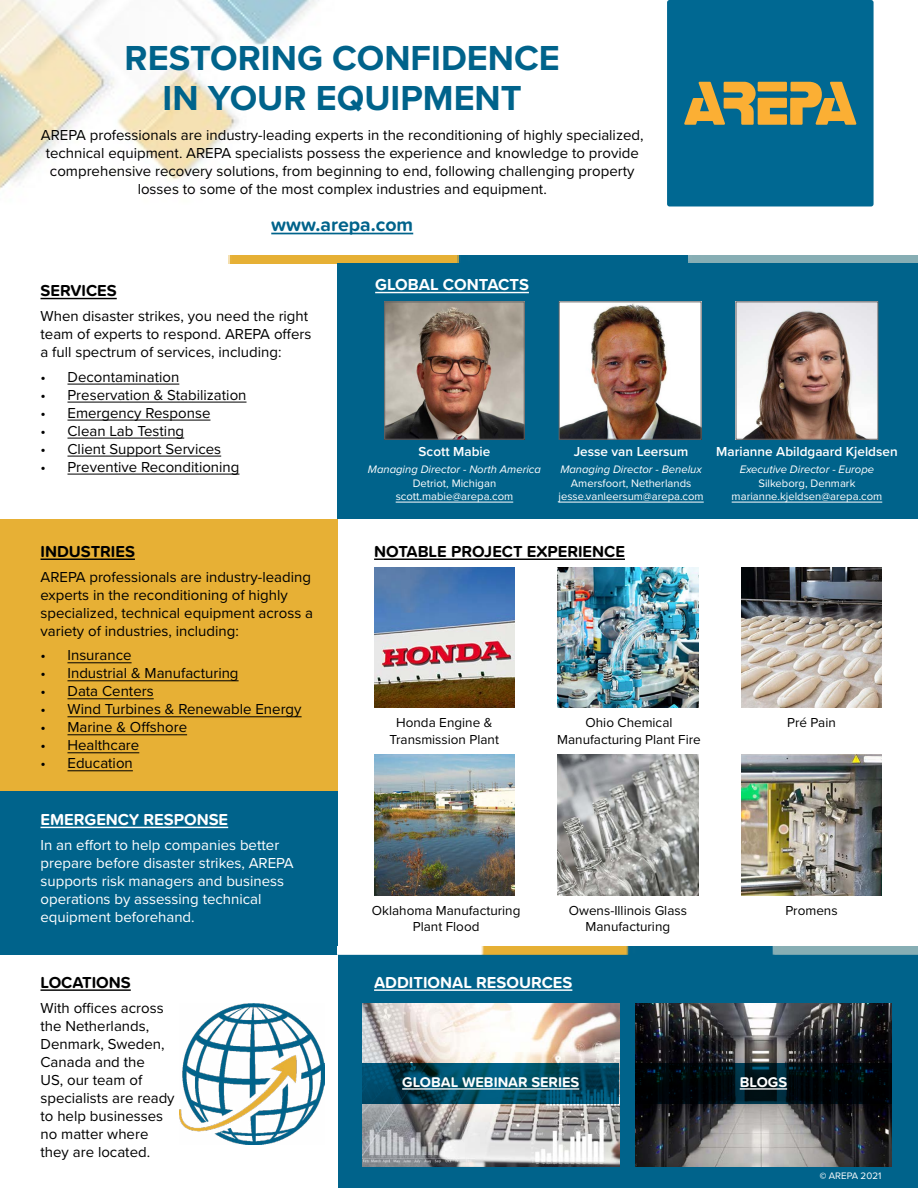
<style>
.page{position:relative;width:918px;height:1188px;background:#fff}
.page>*{position:absolute;margin:0;border:0;box-sizing:border-box;transform-origin:0 0}
.t1{font:700 36px/40px "Proxima Nova";color:#00638b;text-align:center}
.t2{font:700 19.5px "Proxima Soft";color:#00638b}
.t3{font:700 16.5px "Proxima Soft";color:#000}
.t4{font:700 16.5px "Proxima Soft";color:#fff}
.t5{font:700 16.5px "Proxima Nova";color:#fff}
.t6{font:15px/18px "Proxima Nova";color:#000}
.t7{font:15px/18px "Proxima Nova";color:#fff}
.t8{font:700 14.55px "Proxima Soft";color:#fff}
.t9{font:13.5px/16.2px "Proxima Nova";color:#000;text-align:center}
.t10{font:600 13.5px "Proxima Nova";color:#fff}
.t11{font:11.25px/13.5px "Proxima Nova";color:#fff;text-align:center}
.t12{font:italic 11.25px "Proxima Nova";color:#fff}
.t13{font:9.75px "Proxima Nova";color:#fff}
.s1{font-family:"Myriad Pro"}
</style>
<div class="page">
<div style="left:338px;top:955px;width:580px;height:233px;background:#00638b"></div>
<img style="left:0;top:0;width:698px;height:256px">
<div style="left:0;top:519px;width:338px;height:272px;background:#e7b035"></div>
<div style="left:667px;top:0;width:207px;height:206px;background:#006892;border-radius:3px"></div>
<svg style="left:684px;top:82px;width:172px;height:43px"></svg>
<div style="left:758px;top:82px;width:29px;height:9px;background:#fbaf34"></div>
<hr style="left:271px;top:233px;width:142px;height:1px;background:#00638b">
<img style="left:228px;top:256px;width:690px;height:8px">
<hr style="left:40px;top:298px;width:77px;height:1px;background:#000">
<hr style="left:68px;top:384px;width:111px;height:1px;background:#000">
<hr style="left:68px;top:402px;width:179px;height:1px;background:#000">
<hr style="left:68px;top:420px;width:142px;height:1px;background:#000">
<hr style="left:68px;top:438px;width:116px;height:1px;background:#000">
<hr style="left:68px;top:456px;width:153px;height:1px;background:#000">
<hr style="left:68px;top:474px;width:171px;height:1px;background:#000">
<div style="left:338px;top:264px;width:580px;height:255px;background:#00638b"></div>
<img style="left:386px;top:304px;width:137px;height:134px">
<div style="left:384px;top:302px;width:141px;height:138px;border:1px solid #616264"></div>
<img style="left:561px;top:304px;width:138px;height:134px">
<div style="left:559px;top:302px;width:142px;height:138px;border:1px solid #616264"></div>
<hr style="left:375px;top:292px;width:154px;height:1px;background:#fff">
<hr style="left:396px;top:502px;width:117px;height:1px;background:#fff">
<hr style="left:558px;top:502px;width:146px;height:1px;background:#fff">
<hr style="left:40px;top:559px;width:95px;height:1px;background:#000">
<hr style="left:68px;top:662px;width:64px;height:1px;background:#000">
<hr style="left:68px;top:680px;width:171px;height:1px;background:#000">
<hr style="left:68px;top:698px;width:86px;height:1px;background:#000">
<hr style="left:68px;top:716px;width:234px;height:1px;background:#000">
<hr style="left:68px;top:734px;width:119px;height:1px;background:#000">
<hr style="left:68px;top:752px;width:71px;height:1px;background:#000">
<hr style="left:68px;top:770px;width:65px;height:1px;background:#000">
<hr style="left:374px;top:559px;width:251px;height:1px;background:#000">
<img style="left:374px;top:567px;width:140px;height:141px">
<img style="left:558px;top:567px;width:140px;height:141px">
<img style="left:741px;top:567px;width:141px;height:141px">
<img style="left:374px;top:755px;width:140px;height:140px">
<img style="left:558px;top:755px;width:140px;height:140px">
<img style="left:741px;top:755px;width:141px;height:140px">
<div style="left:0;top:791px;width:338px;height:164px;background:#00638b"></div>
<hr style="left:40px;top:827px;width:188px;height:1px;background:#fff">
<img style="left:338px;top:947px;width:580px;height:8px">
<hr style="left:40px;top:989px;width:91px;height:2px;background:#000">
<img style="left:180px;top:1004px;width:144px;height:141px">
<img style="left:362px;top:1004px;width:257px;height:163px">
<img style="left:635px;top:1004px;width:257px;height:163px">
<svg style="left:362px;top:1063px;width:257px;height:41px"></svg>
<hr style="left:402px;top:1088px;width:177px;height:2px;background:#fff">
<hr style="left:374px;top:989px;width:198px;height:2px;background:#fff">
<svg style="left:635px;top:1063px;width:257px;height:41px;background:#000b11"></svg>
<hr style="left:740px;top:1088px;width:47px;height:2px;background:#fff">
<img style="left:738px;top:304px;width:138px;height:134px">
<div style="left:736px;top:302px;width:142px;height:138px;border:1px solid #616264"></div>
<hr style="left:732px;top:502px;width:150px;height:1px;background:#fff">
<h1 class="t1" style="left:125px;top:37px;width:437px">RESTORING CONFIDENCE<br>IN YOUR EQUIPMENT</h1>
<p class="t6" style="left:41px;top:125px;width:604px;text-align:center">AREPA professionals are industry-leading experts in the reconditioning of highly specialized, technical equipment. AREPA specialists possess the experience and knowledge to provide comprehensive recovery solutions, from beginning to end, following challenging property losses to some of the most complex industries and equipment.</p>
<h2 class="t2" style="left:271px;top:210px;width:143px">www.arepa.com</h2>
<p class="t3" style="left:40px;top:278px;width:78px">SERVICES</p>
<p class="t6" style="left:40px;top:306px;width:272px">When disaster strikes, you need the right team of experts to respond. AREPA offers a full spectrum of services, including:</p>
<p class="t6" style="left:40px;top:367px;width:140px">• Decontamination</p>
<p class="t6" style="left:40px;top:385px;width:208px">• Preservation &amp; Stabilization</p>
<p class="t6" style="left:40px;top:403px;width:171px">• Emergency Response</p>
<p class="t6" style="left:40px;top:421px;width:145px">• Clean Lab Testing</p>
<p class="t6" style="left:40px;top:439px;width:182px">• Client Support Services</p>
<p class="t6" style="left:40px;top:457px;width:200px">• Preventive Reconditioning</p>
<p class="t5" style="left:375px;top:272px;width:155px">GLOBAL CONTACTS</p>
<p class="t10" style="left:419px;top:442px;width:73px">Scott Mabie</p>
<p class="t12" style="left:368px;top:461px;width:175px">Managing Director - North America</p>
<p class="t11" style="left:396px;top:476px;width:119px">Detriot, Michigan scott.mabie@arepa.com</p>
<p class="t10" style="left:574px;top:442px;width:116px">Jesse van Leersum</p>
<p class="t12" style="left:560px;top:461px;width:143px">Managing Director - Benelux</p>
<p class="t11" style="left:558px;top:476px;width:147px">Amersfoort, Netherlands jesse.vanleersum@arepa.com</p>
<p class="t10" style="left:716px;top:442px;width:183px">Marianne Abildgaard Kjeldsen</p>
<p class="t12" style="left:740px;top:461px;width:136px">Executive Director - Europe</p>
<p class="t11" style="left:732px;top:476px;width:152px">Silkeborg, Denmark marianne.kjeldsen@arepa.com</p>
<p class="t3" style="left:40px;top:539px;width:96px">INDUSTRIES</p>
<p class="t6" style="left:40px;top:567px;width:274px">AREPA professionals are industry-leading experts in the reconditioning of highly specialized, technical equipment across a variety of industries, including:</p>
<p class="t6" style="left:40px;top:646px;width:93px">• Insurance</p>
<p class="t6" style="left:40px;top:664px;width:200px">• Industrial &amp; Manufacturing</p>
<p class="t6" style="left:40px;top:682px;width:115px">• Data Centers</p>
<p class="t6" style="left:40px;top:700px;width:263px">• Wind Turbines &amp; Renewable Energy</p>
<p class="t6" style="left:40px;top:718px;width:148px">• Marine &amp; Offshore</p>
<p class="t6" style="left:40px;top:736px;width:100px">• Healthcare</p>
<p class="t6" style="left:40px;top:754px;width:94px">• Education</p>
<p class="t4" style="left:40px;top:807px;width:189px">EMERGENCY RESPONSE</p>
<p class="t7" style="left:40px;top:835px;width:255px">In an effort to help companies better prepare before disaster strikes, AREPA supports risk managers and business operations by assessing technical equipment beforehand.</p>
<p class="t3" style="left:40px;top:970px;width:92px">LOCATIONS</p>
<p class="t6" style="left:40px;top:998px;width:136px">With offices across the Netherlands,<br>Denmark, Sweden,<br>Canada and the<br>US, our team of specialists are ready to help businesses no matter where they are located.</p>
<p class="t3" style="left:374px;top:539px;width:252px">NOTABLE PROJECT EXPERIENCE</p>
<p class="t9" style="left:390px;top:714px;width:111px">Honda Engine &amp;<br>Transmission Plant</p>
<p class="t9" style="left:557px;top:714px;width:145px">Ohio Chemical<br>Manufacturing Plant Fire</p>
<p class="t9" style="left:787px;top:714px;width:50px">Pré Pain</p>
<p class="t9" style="left:372px;top:902px;width:150px">Oklahoma Manufacturing<br>Plant Flood</p>
<p class="t9" style="left:569px;top:902px;width:120px">Owens-Illinois Glass<br>Manufacturing</p>
<p class="t9" style="left:785px;top:902px;width:54px">Promens</p>
<p class="t4" style="left:374px;top:970px;width:200px">ADDITIONAL RESOURCES</p>
<p class="t8" style="left:402px;top:1071px;width:179px">GLOBAL WEBINAR SERIES</p>
<p class="t8" style="left:740px;top:1071px;width:49px">BLOGS</p>
<p class="t13" style="left:820px;top:1168px;width:63px"><span class="s1">©</span> AREPA 2021</p>
</div>
